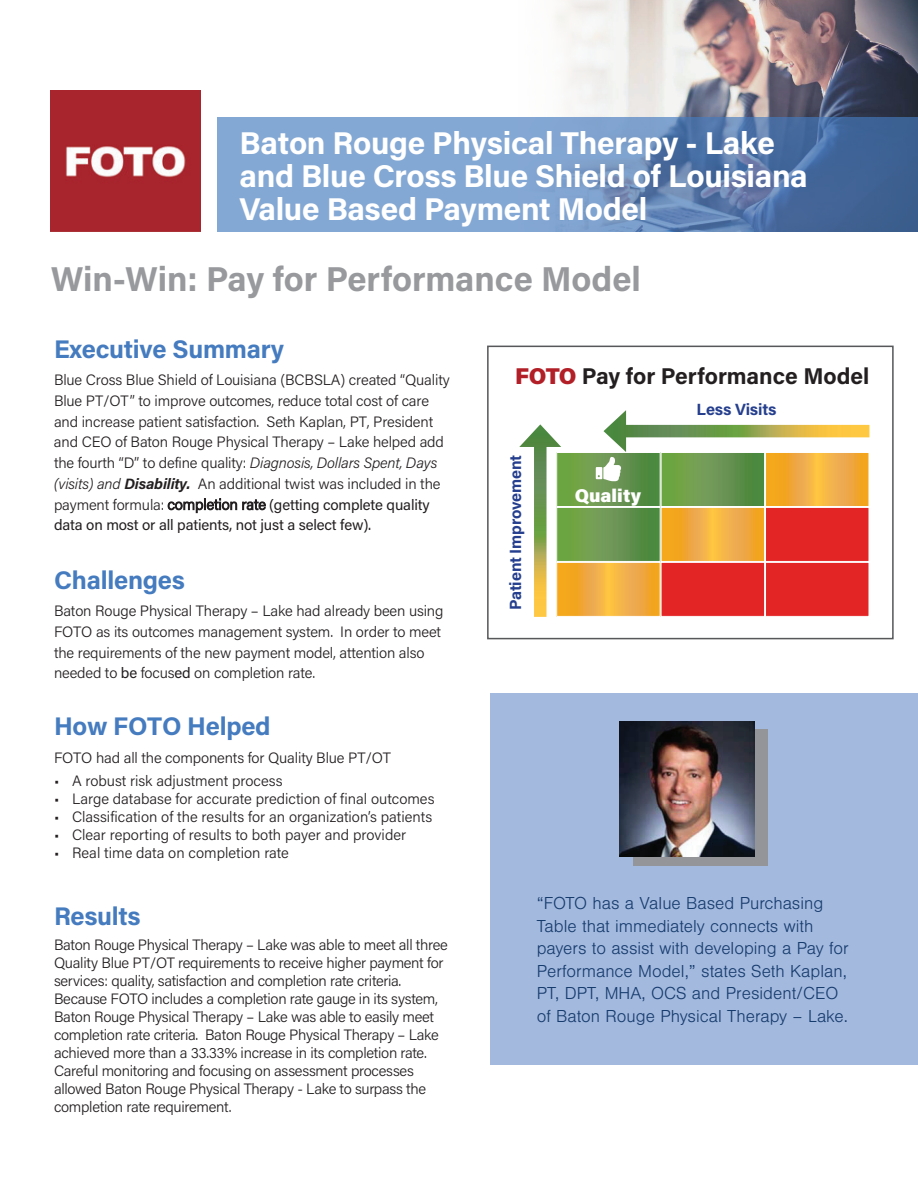
<style>
.page{position:relative;width:918px;height:1188px;background:#fff}
.page>*{position:absolute;margin:0;border:0;box-sizing:border-box;transform-origin:0 0}
.t1{font:700 34.5px "Acumin Pro";color:#97999c}
.t2{font:700 31.5px/33px "Acumin Pro";letter-spacing:-.01em;color:#fff}
.t3{font:700 25.5px "Acumin Pro";letter-spacing:-.01em;color:#457bbf}
.t4{font:700 22.8px "Acumin Pro";color:#231f20}
.t5{font:900 18.45px "Acumin Pro";color:#fff}
.t6{font:300 18px/22.5px "Nimbus San";color:#163c6e}
.t7{font:700 16.2px "Acumin Pro";letter-spacing:-.01em;color:#253f8e}
.t8{font:300 15px/20.7px "Acumin Pro";letter-spacing:-.01em;color:#231f20}
.s1{font-style:italic}
.s2{font-weight:700;font-style:italic}
.s3{font-weight:400}
.s4{font-weight:900;color:#b21f27}
</style>
<div class="page">
<img style="left:511px;top:0;width:407px;height:118px">
<img style="left:50px;top:90px;width:151px;height:142px">
<svg style="left:217px;top:118px;width:701px;height:114px;background:#6d90bf"></svg>
<div style="left:490px;top:693px;width:428px;height:372px;background:#a4b9de"></div>
<div style="left:633px;top:730px;width:134px;height:136px;background:#939598"></div>
<img style="left:620px;top:721px;width:135px;height:136px">
<svg style="left:558px;top:454px;width:101px;height:51px;background:#649749"></svg>
<div style="left:556px;top:452px;width:105px;height:55px;border:1px solid #fff"></div>
<svg style="left:663px;top:454px;width:100px;height:51px;background:#66974b"></svg>
<div style="left:661px;top:452px;width:104px;height:55px;border:1px solid #fff"></div>
<svg style="left:558px;top:509px;width:101px;height:51px;background:#66974b"></svg>
<div style="left:556px;top:507px;width:105px;height:55px;border:1px solid #fff"></div>
<svg style="left:558px;top:564px;width:101px;height:51px;background:#f2ac39"></svg>
<div style="left:556px;top:562px;width:105px;height:55px;border:1px solid #fff"></div>
<svg style="left:663px;top:509px;width:100px;height:51px;background:#f2ac39"></svg>
<div style="left:661px;top:507px;width:104px;height:55px;border:1px solid #fff"></div>
<svg style="left:767px;top:454px;width:100px;height:51px;background:#f2ac39"></svg>
<div style="left:765px;top:452px;width:104px;height:55px;border:1px solid #fff"></div>
<div style="left:766px;top:507px;width:103px;height:54px;background:#e32525"></div>
<div style="left:765px;top:507px;width:104px;height:55px;border:1px solid #fff"></div>
<div style="left:766px;top:562px;width:103px;height:54px;background:#e32525"></div>
<div style="left:765px;top:562px;width:104px;height:55px;border:1px solid #fff"></div>
<div style="left:661px;top:562px;width:104px;height:54px;background:#e32525"></div>
<div style="left:661px;top:562px;width:104px;height:55px;border:1px solid #fff"></div>
<svg style="left:534px;top:447px;width:13px;height:170px;background:#9da852"></svg>
<svg style="left:519px;top:424px;width:42px;height:23px"></svg>
<svg style="left:626px;top:425px;width:243px;height:12px;background:#9fa64a"></svg>
<svg style="left:596px;top:410px;width:30px;height:71px"></svg>
<div style="left:487px;top:346px;width:407px;height:293px;border:2px solid #57585a"></div>
<h2 class="t2" style="left:240px;top:125px;width:570px">Baton Rouge Physical Therapy - Lake and Blue Cross Blue Shield of Louisiana<br>Value Based Payment Model</h2>
<h1 class="t1" style="left:51px;top:255px;width:592px">Win-Win: Pay for Performance Model</h1>
<h3 class="t3" style="left:54px;top:331px;width:231px">Executive Summary</h3>
<p class="t8" style="left:54px;top:369px;width:397px">Blue Cross Blue Shield of Louisiana (BCBSLA) created “Quality Blue PT/OT” to improve outcomes, reduce total cost of care and increase patient satisfaction. Seth Kaplan, PT, President and CEO of Baton Rouge Physical Therapy – Lake helped add the fourth “D” to define quality: <span class="s1">Diagnosis, Dollars Spent, Days (visits) and</span> <span class="s2">Disability.</span> An additional twist was included in the payment formula: completion rate <span class="s3">(getting complete quality data on most or all patients, not just a select few).</span></p>
<h3 class="t3" style="left:54px;top:562px;width:132px">Challenges</h3>
<p class="t8" style="left:54px;top:600px;width:391px">Baton Rouge Physical Therapy – Lake had already been using FOTO as its outcomes management system. In order to meet the requirements of the new payment model, attention also needed to <span class="s3">be</span> focus<span class="s3">ed</span> on completion rate.</p>
<h3 class="t3" style="left:54px;top:708px;width:218px">How FOTO Helped</h3>
<p class="t8" style="left:54px;top:746px;width:339px">FOTO had all the components for Quality Blue PT/OT</p>
<p class="t8" style="left:54px;top:770px;width:230px">• A robust risk adjustment process</p>
<p class="t8" style="left:54px;top:788px;width:382px">• Large database for accurate prediction of final outcomes</p>
<p class="t8" style="left:54px;top:806px;width:380px">• Classification of the results for an organization’s patients</p>
<p class="t8" style="left:54px;top:824px;width:354px">• Clear reporting of results to both payer and provider</p>
<p class="t8" style="left:54px;top:842px;width:236px">• Real time data on completion rate</p>
<h3 class="t3" style="left:54px;top:899px;width:88px">Results</h3>
<p class="t8" style="left:54px;top:935px;width:395px;line-height:18px">Baton Rouge Physical Therapy – Lake was able to meet all three Quality Blue PT/OT requirements to receive higher payment for services: quality, satisfaction and completion rate criteria.<br>Because FOTO includes a completion rate gauge in its system, Baton Rouge Physical Therapy – Lake was able to easily meet completion rate criteria. Baton Rouge Physical Therapy – Lake achieved more than a 33.33% increase in its completion rate.<br>Careful monitoring and focusing on assessment processes allowed Baton Rouge Physical Therapy - Lake to surpass the completion rate requirement.</p>
<h3 class="t4" style="left:515px;top:360px;width:356px"><span class="s4">FOTO</span> Pay for Performance Model</h3>
<p class="t7" style="left:697px;top:398px;width:81px">Less Visits</p>
<p class="t7" style="left:504px;top:610px;width:156px;rotate:-90deg">Patient Improvement</p>
<p class="t5" style="left:575px;top:482px;width:68px">Quality</p>
<p class="t6" style="left:537px;top:893px;width:314px">“FOTO has a Value Based Purchasing Table that immediately connects with payers to assist with developing a Pay for Performance Model,” states Seth Kaplan, PT, DPT, MHA, OCS and President/CEO of Baton Rouge Physical Therapy – Lake.</p>
</div>
